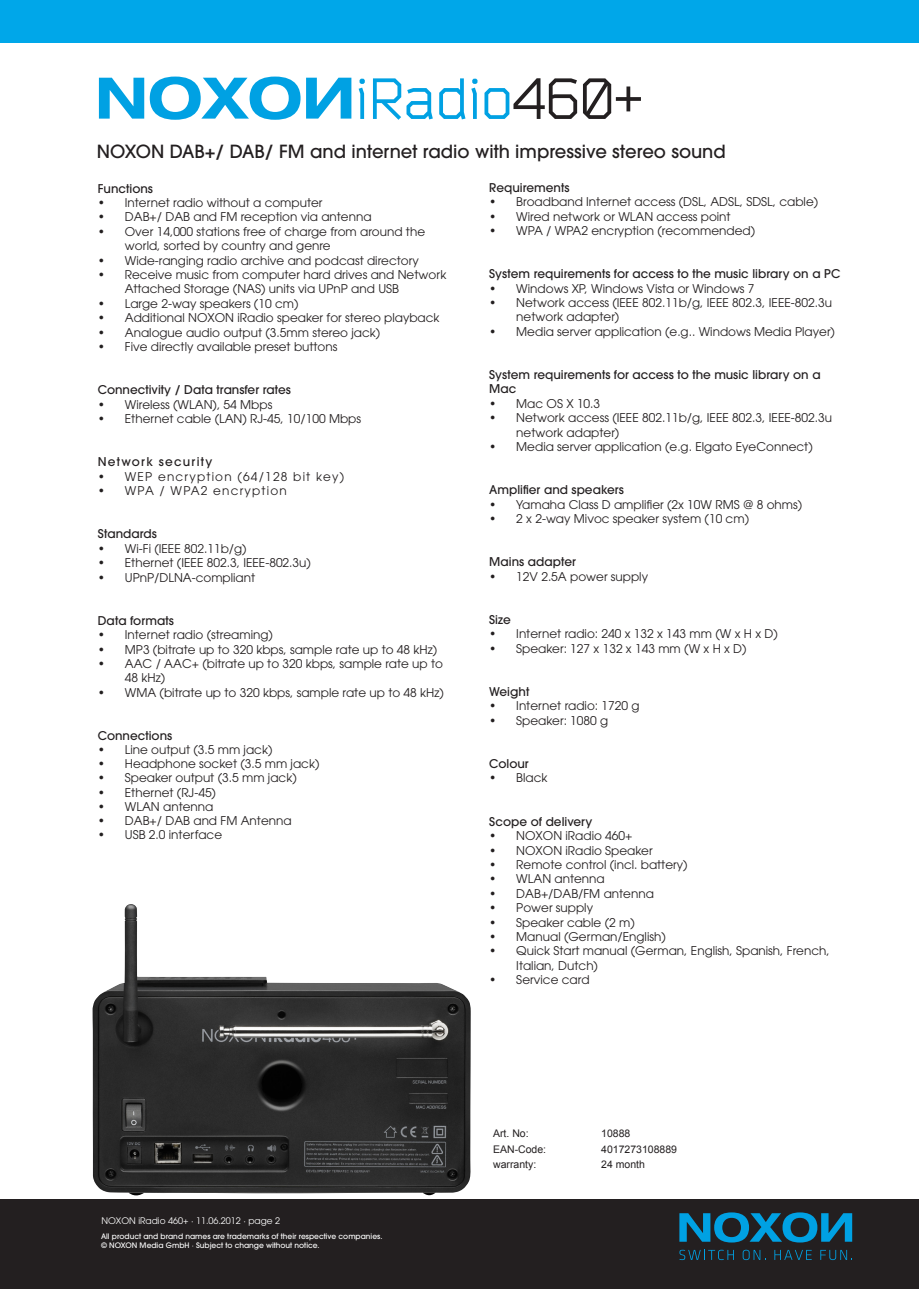
<style>
.page{position:relative;width:919px;height:1289px;background:#fff}
.page>*{position:absolute;margin:0;border:0;box-sizing:border-box;transform-origin:0 0}
.t1{font:500 18px "ITC Avant Garde Pro";color:#231f20}
.t2{font:12px/14.4px "ITC Avant Garde Pro";color:#231f20}
.t3{font:500 12px/14.4px "ITC Avant Garde Pro";color:#231f20}
.t4{font:12px "ITC Avant Garde Pro";letter-spacing:.1em;color:#231f20}
.t5{font:500 12px "ITC Avant Garde Pro";letter-spacing:.1em;color:#231f20}
.t6{font:10.5px "Arial";color:#231f20}
.t7{font:9px "ITC Avant Garde Pro";color:#fff}
.t8{font:500 7.5px/9px "ITC Avant Garde Pro";color:#fff}
</style>
<div class="page">
<div style="left:0;top:1199px;width:918px;height:89px;background:#231f20"></div>
<div style="left:0;top:0;width:918px;height:43px;background:#00a7e9"></div>
<svg style="left:679px;top:1212px;width:173px;height:30px"></svg>
<svg style="left:679px;top:1249px;width:55px;height:10px"></svg>
<svg style="left:742px;top:1249px;width:19px;height:10px"></svg>
<svg style="left:774px;top:1249px;width:37px;height:10px"></svg>
<svg style="left:820px;top:1249px;width:32px;height:10px"></svg>
<img style="left:92px;top:904px;width:378px;height:291px">
<svg style="left:99px;top:77px;width:201px;height:43px"></svg>
<svg style="left:306px;top:78px;width:45px;height:41px"></svg>
<svg style="left:358px;top:79px;width:7px;height:40px"></svg>
<svg style="left:373px;top:78px;width:60px;height:42px"></svg>
<svg style="left:439px;top:78px;width:26px;height:41px"></svg>
<svg style="left:471px;top:79px;width:6px;height:40px"></svg>
<svg style="left:484px;top:78px;width:93px;height:41px"></svg>
<svg style="left:583px;top:78px;width:58px;height:41px"></svg>
<h1 class="t1" style="left:97px;top:140px;width:630px">NOXON DAB+/ DAB/ FM and internet radio with impressive stereo sound</h1>
<p class="t3" style="left:98px;top:181px;width:57px">Functions</p>
<p class="t2" style="left:98px;top:195px;width:226px">• Internet radio without a computer</p>
<p class="t2" style="left:98px;top:209px;width:275px">• DAB+/ DAB and FM reception via antenna</p>
<p class="t2" style="left:125px;top:224px;width:302px;text-indent:-27px">• Over 14,000 stations free of charge from around the world, sorted by country and genre</p>
<p class="t2" style="left:98px;top:253px;width:322px">• Wide-ranging radio archive and podcast directory</p>
<p class="t2" style="left:125px;top:267px;width:323px;text-indent:-27px">• Receive music from computer hard drives and Network<br>Attached Storage (NAS) units via UPnP and USB</p>
<p class="t2" style="left:98px;top:296px;width:202px">• Large 2-way speakers (10 cm)</p>
<p class="t2" style="left:98px;top:310px;width:343px">• Additional NOXON iRadio speaker for stereo playback</p>
<p class="t2" style="left:98px;top:325px;width:284px">• Analogue audio output (3.5mm stereo jack)</p>
<p class="t2" style="left:98px;top:339px;width:241px">• Five directly available preset buttons</p>
<p class="t3" style="left:98px;top:382px;width:195px">Connectivity / Data transfer rates</p>
<p class="t2" style="left:98px;top:397px;width:176px">• Wireless (WLAN), 54 Mbps</p>
<p class="t2" style="left:98px;top:411px;width:265px">• Ethernet cable (LAN) RJ-45, 10/100 Mbps</p>
<p class="t5" style="left:98px;top:454px;width:116px">Network security</p>
<p class="t4" style="left:98px;top:469px;width:248px">• WEP encryption (64/128 bit key)</p>
<p class="t4" style="left:98px;top:483px;width:190px">• WPA / WPA2 encryption</p>
<p class="t3" style="left:98px;top:526px;width:60px">Standards</p>
<p class="t2" style="left:98px;top:541px;width:150px">• Wi-Fi (IEEE 802.11b/g)</p>
<p class="t2" style="left:98px;top:555px;width:215px">• Ethernet (IEEE 802.3, IEEE-802.3u)</p>
<p class="t2" style="left:98px;top:569px;width:159px">• UPnP/DLNA-compliant</p>
<p class="t3" style="left:98px;top:613px;width:78px">Data formats</p>
<p class="t2" style="left:98px;top:627px;width:177px">• Internet radio (streaming)</p>
<p class="t2" style="left:98px;top:641px;width:341px">• MP3 (bitrate up to 320 kbps, sample rate up to 48 kHz)</p>
<p class="t2" style="left:125px;top:656px;width:320px;text-indent:-27px">• AAC / AAC+ (bitrate up to 320 kbps, sample rate up to<br>48 kHz)</p>
<p class="t2" style="left:98px;top:685px;width:347px">• WMA (bitrate up to 320 kbps, sample rate up to 48 kHz)</p>
<p class="t3" style="left:98px;top:728px;width:76px">Connections</p>
<p class="t2" style="left:98px;top:742px;width:176px">• Line output (3.5 mm jack)</p>
<p class="t2" style="left:98px;top:756px;width:223px">• Headphone socket (3.5 mm jack)</p>
<p class="t2" style="left:98px;top:770px;width:200px">• Speaker output (3.5 mm jack)</p>
<p class="t2" style="left:98px;top:785px;width:120px">• Ethernet (RJ-45)</p>
<p class="t2" style="left:98px;top:799px;width:117px">• WLAN antenna</p>
<p class="t2" style="left:98px;top:813px;width:195px">• DAB+/ DAB and FM Antenna</p>
<p class="t2" style="left:98px;top:827px;width:126px">• USB 2.0 interface</p>
<p class="t3" style="left:489px;top:180px;width:82px">Requirements</p>
<p class="t2" style="left:489px;top:194px;width:330px">• Broadband Internet access (DSL, ADSL, SDSL, cable)</p>
<p class="t2" style="left:489px;top:209px;width:243px">• Wired network or WLAN access point</p>
<p class="t2" style="left:489px;top:223px;width:267px">• WPA / WPA2 encryption (recommended)</p>
<p class="t3" style="left:489px;top:266px;width:352px">System requirements for access to the music library on a PC</p>
<p class="t2" style="left:489px;top:281px;width:267px">• Windows XP, Windows Vista or Windows 7</p>
<p class="t2" style="left:516px;top:295px;width:317px;text-indent:-27px">• Network access (IEEE 802.11b/g, IEEE 802.3, IEEE-802.3u network adapter)</p>
<p class="t2" style="left:489px;top:324px;width:347px">• Media server application (e.g.. Windows Media Player)</p>
<p class="t3" style="left:489px;top:367px;width:333px">System requirements for access to the music library on a<br>Mac</p>
<p class="t2" style="left:489px;top:396px;width:112px">• Mac OS X 10.3</p>
<p class="t2" style="left:516px;top:410px;width:317px;text-indent:-27px">• Network access (IEEE 802.11b/g, IEEE 802.3, IEEE-802.3u network adapter)</p>
<p class="t2" style="left:489px;top:439px;width:325px">• Media server application (e.g. Elgato EyeConnect)</p>
<p class="t3" style="left:489px;top:482px;width:136px">Amplifier and speakers</p>
<p class="t2" style="left:489px;top:497px;width:314px">• Yamaha Class D amplifier (2x 10W RMS @ 8 ohms)</p>
<p class="t2" style="left:489px;top:511px;width:261px">• 2 x 2-way Mivoc speaker system (10 cm)</p>
<p class="t3" style="left:489px;top:554px;width:88px">Mains adapter</p>
<p class="t2" style="left:489px;top:569px;width:160px">• 12V 2.5A power supply</p>
<p class="t3" style="left:489px;top:612px;width:23px">Size</p>
<p class="t2" style="left:489px;top:626px;width:290px">• Internet radio: 240 x 132 x 143 mm (W x H x D)</p>
<p class="t2" style="left:489px;top:641px;width:259px">• Speaker: 127 x 132 x 143 mm (W x H x D)</p>
<p class="t3" style="left:489px;top:684px;width:42px">Weight</p>
<p class="t2" style="left:489px;top:698px;width:152px">• Internet radio: 1720 g</p>
<p class="t2" style="left:489px;top:713px;width:120px">• Speaker: 1080 g</p>
<p class="t3" style="left:489px;top:756px;width:41px">Colour</p>
<p class="t2" style="left:489px;top:770px;width:60px">• Black</p>
<p class="t3" style="left:489px;top:814px;width:105px">Scope of delivery</p>
<p class="t2" style="left:489px;top:828px;width:145px">• NOXON iRadio 460+</p>
<p class="t2" style="left:489px;top:842px;width:165px">• NOXON iRadio Speaker</p>
<p class="t2" style="left:489px;top:857px;width:200px">• Remote control (incl. battery)</p>
<p class="t2" style="left:489px;top:871px;width:117px">• WLAN antenna</p>
<p class="t2" style="left:489px;top:886px;width:166px">• DAB+/DAB/FM antenna</p>
<p class="t2" style="left:489px;top:900px;width:105px">• Power supply</p>
<p class="t2" style="left:489px;top:914px;width:147px">• Speaker cable (2 m)</p>
<p class="t2" style="left:489px;top:929px;width:178px">• Manual (German/English)</p>
<p class="t2" style="left:516px;top:943px;width:315px;text-indent:-27px">• Quick Start manual (German, English, Spanish, French,<br>Italian, Dutch)</p>
<p class="t2" style="left:489px;top:972px;width:102px">• Service card</p>
<p class="t7" style="left:101px;top:1215px;width:180px">NOXON iRadio 460+ · 11.06.2012 · page 2</p>
<p class="t8" style="left:101px;top:1231px;width:283px">All product and brand names are trademarks of their respective companies. © NOXON Media GmbH · Subject to change without notice.</p>
<p class="t6" style="left:493px;top:1126px;width:37px">Art. No:</p>
<p class="t6" style="left:601px;top:1126px;width:31px">10888</p>
<p class="t6" style="left:493px;top:1142px;width:55px">EAN-Code:</p>
<p class="t6" style="left:601px;top:1142px;width:77px">4017273108889</p>
<p class="t6" style="left:493px;top:1157px;width:45px">warranty:</p>
<p class="t6" style="left:601px;top:1157px;width:45px">24 month</p>
</div>
